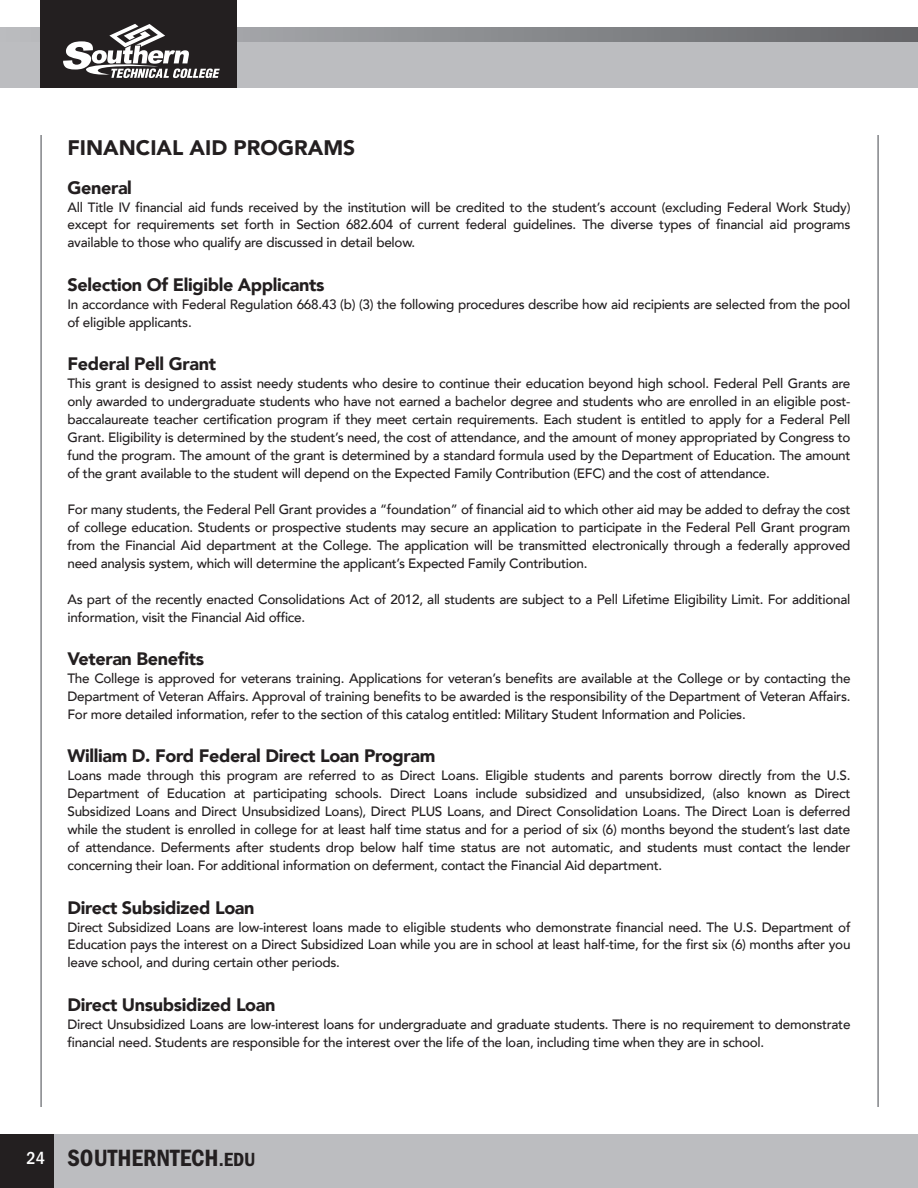
<style>
.page{position:relative;width:918px;height:1188px;background:#fff}
.page>*{position:absolute;margin:0;border:0;box-sizing:border-box;transform-origin:0 0}
.t1{font:600 condensed 24.45px "Franklin Gothic";color:#231f20}
.t2{font:900 21px "Avenir LT";color:#231f20}
.t3{font:900 18px "Avenir LT";letter-spacing:-.02em;color:#231f20}
.t4{font:500 13.5px/18px "Avenir LT";letter-spacing:-.02em;color:#231f20;text-align:justify}
.s1{font-weight:500;font-size:18px;color:#fff}
.s2{font-size:19.8px}
</style>
<div class="page">
<div style="left:0;top:41px;width:918px;height:47px;background:#bcbdc0"></div>
<div style="left:0;top:1134px;width:54px;height:54px;background:#231f20"></div>
<div style="left:54px;top:1134px;width:864px;height:54px;background:#bcbdc0"></div>
<svg style="left:0;top:27px;width:918px;height:14px;background:#86888b"></svg>
<hr style="left:40px;top:135px;width:2px;height:972px;background:#939598">
<hr style="left:878px;top:135px;width:1px;height:972px;background:#939598">
<div style="left:40px;top:0;width:197px;height:87px;background:#231f20"></div>
<svg style="left:63px;top:24px;width:157px;height:54px"></svg>
<h2 class="t2" style="left:68px;top:134px;width:289px">FINANCIAL AID PROGRAMS</h2>
<h3 class="t3" style="left:68px;top:176px;width:66px">General</h3>
<p class="t4" style="left:68px;top:198px;width:785px">All Title IV financial aid funds received by the institution will be credited to the student’s account (excluding Federal Work Study) except for requirements set forth in Section 682.604 of current federal guidelines. The diverse types of financial aid programs available to those who qualify are discussed in detail below.</p>
<h3 class="t3" style="left:68px;top:274px;width:258px">Selection Of Eligible Applicants</h3>
<p class="t4" style="left:68px;top:295px;width:785px">In accordance with Federal Regulation 668.43 (b) (3) the following procedures describe how aid recipients are selected from the pool of eligible applicants.</p>
<h3 class="t3" style="left:68px;top:353px;width:150px">Federal Pell Grant</h3>
<p class="t4" style="left:68px;top:375px;width:785px">This grant is designed to assist needy students who desire to continue their education beyond high school. Federal Pell Grants are only awarded to undergraduate students who have not earned a bachelor degree and students who are enrolled in an eligible post&shy;baccalaureate teacher certification program if they meet certain requirements. Each student is entitled to apply for a Federal Pell Grant. Eligibility is determined by the student’s need, the cost of attendance, and the amount of money appropriated by Congress to fund the program. The amount of the grant is determined by a standard formula used by the Department of Education. The amount of the grant available to the student will depend on the Expected Family Contribution (EFC) and the cost of attendance.</p>
<p class="t4" style="left:68px;top:501px;width:785px">For many students, the Federal Pell Grant provides a “foundation” of financial aid to which other aid may be added to defray the cost of college education. Students or prospective students may secure an application to participate in the Federal Pell Grant program from the Financial Aid department at the College. The application will be transmitted electronically through a federally approved need analysis system, which will determine the applicant’s Expected Family Contribution.</p>
<p class="t4" style="left:68px;top:591px;width:784px">As part of the recently enacted Consolidations Act of 2012, all students are subject to a Pell Lifetime Eligibility Limit. For additional information, visit the Financial Aid office.</p>
<h3 class="t3" style="left:68px;top:648px;width:138px">Veteran Benefits</h3>
<p class="t4" style="left:68px;top:670px;width:785px">The College is approved for veterans training. Applications for veteran’s benefits are available at the College or by contacting the Department of Veteran Affairs. Approval of training benefits to be awarded is the responsibility of the Department of Veteran Affairs.<br>For more detailed information, refer to the section of this catalog entitled: Military Student Information and Policies.</p>
<h3 class="t3" style="left:68px;top:745px;width:369px">William D. Ford Federal Direct Loan Program</h3>
<p class="t4" style="left:68px;top:767px;width:785px">Loans made through this program are referred to as Direct Loans. Eligible students and parents borrow directly from the U.S.<br>Department of Education at participating schools. Direct Loans include subsidized and unsubsidized, (also known as Direct Subsidized Loans and Direct Unsubsidized Loans), Direct PLUS Loans, and Direct Consolidation Loans. The Direct Loan is deferred while the student is enrolled in college for at least half time status and for a period of six (6) months beyond the student’s last date of attendance. Deferments after students drop below half time status are not automatic, and students must contact the lender concerning their loan. For additional information on deferment, contact the Financial Aid department.</p>
<h3 class="t3" style="left:68px;top:896px;width:189px">Direct Subsidized Loan</h3>
<p class="t4" style="left:68px;top:918px;width:785px">Direct Subsidized Loans are low-interest loans made to eligible students who demonstrate financial need. The U.S. Department of Education pays the interest on a Direct Subsidized Loan while you are in school at least half-time, for the first six (6) months after you leave school, and during certain other periods.</p>
<h3 class="t3" style="left:68px;top:994px;width:210px">Direct Unsubsidized Loan</h3>
<p class="t4" style="left:68px;top:1015px;width:785px">Direct Unsubsidized Loans are low-interest loans for undergraduate and graduate students. There is no requirement to demonstrate financial need. Students are responsible for the interest over the life of the loan, including time when they are in school.</p>
<h1 class="t1" style="left:27px;top:1144px;width:231px"><span class="s1">24</span> SOUTHERNTECH<span class="s2">.EDU</span></h1>
</div>
